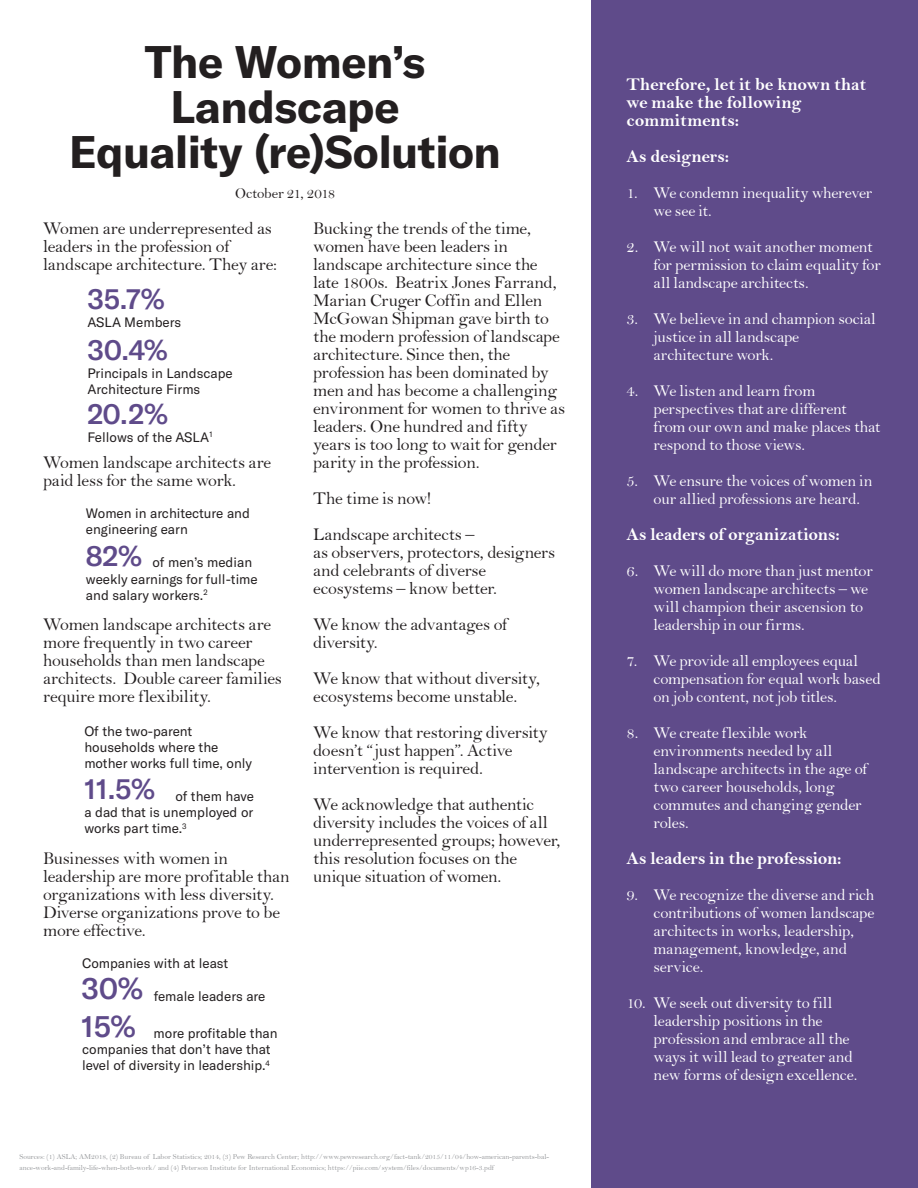
<style>
.page{position:relative;width:918px;height:1188px;background:#fff}
.page>*{position:absolute;margin:0;border:0;box-sizing:border-box;transform-origin:0 0}
.Headline_-_Half-Lett{font:700 45px/45px "GT America";letter-spacing:-.01em;color:#231f20;text-align:center}
.t1{font:500 30px "GT America";color:#5f4b8a}
.t2{font:500 28.35px "GT America";letter-spacing:-.005em;color:#5f4b8a}
.Body_Text{font:18px/18px "Bell";letter-spacing:-.015em;color:#231f20}
.Body_Text-2{font:18px/18px "Bell MT Bold";letter-spacing:-.005em;color:#fff}
.t3{font:16.5px/18px "Bell";letter-spacing:-.015em;color:#fff}
.Body_Text-3{font:15px "Bell";letter-spacing:-.01em;color:#231f20}
.t4{font:13.5px/16.2px "GT America";color:#231f20}
.t5{font:7.5px/10.8px "Bell";color:#95979a}
</style>
<div class="page">
<div style="left:592px;top:0;width:326px;height:1188px;background:#5f4b8a"></div>
<p class="Headline_-_Half-Lett" style="left:69px;top:39px;width:433px">The Women’s<br>Landscape<br>Equality (re)Solution</p>
<p class="Body_Text-3" style="left:235px;top:184px;width:102px">October 21, 2018</p>
<p class="Body_Text" style="left:43px;top:219px;width:235px">Women are underrepresented as leaders in the profession of landscape architecture. They are:</p>
<p class="t2" style="left:87px;top:282px;width:79px">35.7%</p>
<p class="t2" style="left:87px;top:333px;width:82px">30.4%</p>
<p class="t4" style="left:87px;top:314px;width:95px">ASLA Members</p>
<p class="t4" style="left:87px;top:365px;width:147px">Principals in Landscape<br>Architecture Firms</p>
<p class="t4" style="left:87px;top:429px;width:127px">Fellows of the ASLA<sup>1</sup></p>
<p class="t2" style="left:87px;top:397px;width:82px">20.2%</p>
<p class="Body_Text" style="left:43px;top:453px;width:230px">Women landscape architects are paid less for the same work.</p>
<p class="t4" style="left:86px;top:505px;width:166px">Women in architecture and engineering earn</p>
<p class="t4" style="left:86px;top:554px;width:173px;text-indent:67px">of men’s median weekly earnings for full-time and salary workers.<sup>2</sup></p>
<p class="t2" style="left:86px;top:539px;width:57px">82%</p>
<p class="Body_Text" style="left:43px;top:615px;width:240px">Women landscape architects are more frequently in two career households than men landscape architects. Double career families require more flexibility.</p>
<p class="t4" style="left:84px;top:723px;width:169px">Of the two-parent households where the mother works full time, only</p>
<p class="t4" style="left:84px;top:788px;width:171px;text-align:justify;text-indent:91px">of them have a dad that is unemployed or works part time.<sup>3</sup></p>
<p class="t2" style="left:84px;top:771px;width:72px">11.5%</p>
<p class="Body_Text" style="left:43px;top:849px;width:248px">Businesses with women in leadership are more profitable than organizations with less diversity.<br>Diverse organizations prove to be more effective.</p>
<p class="t4" style="left:82px;top:955px;width:148px">Companies with at least</p>
<p class="t1" style="left:81px;top:970px;width:63px">30%</p>
<p class="t1" style="left:81px;top:1008px;width:56px">15%</p>
<p class="t4" style="left:154px;top:988px;width:113px">female leaders are</p>
<p class="t4" style="left:82px;top:1025px;width:197px;text-indent:72px">more profitable than companies that don’t have that level of diversity in leadership.<sup>4</sup></p>
<p class="Body_Text" style="left:313px;top:219px;width:253px">Bucking the trends of the time, women have been leaders in landscape architecture since the late 1800s. Beatrix Jones Farrand,<br>Marian Cruger Coffin and Ellen<br>McGowan Shipman gave birth to the modern profession of landscape architecture. Since then, the profession has been dominated by men and has become a challenging environment for women to thrive as leaders. One hundred and fifty years is too long to wait for gender parity in the profession.</p>
<p class="Body_Text" style="left:313px;top:489px;width:119px">The time is now!</p>
<p class="Body_Text" style="left:313px;top:525px;width:244px">Landscape architects –<br>as observers, protectors, designers and celebrants of diverse ecosystems – know better.</p>
<p class="Body_Text" style="left:313px;top:615px;width:195px">We know the advantages of diversity.</p>
<p class="Body_Text" style="left:313px;top:669px;width:228px">We know that without diversity, ecosystems become unstable.</p>
<p class="Body_Text" style="left:313px;top:723px;width:236px">We know that restoring diversity doesn’t “just happen”. Active intervention is required.</p>
<p class="Body_Text" style="left:313px;top:795px;width:249px">We acknowledge that authentic diversity includes the voices of all underrepresented groups; however, this resolution focuses on the unique situation of women.</p>
<p class="t5" style="left:19px;top:1151px;width:531px">Sources: (1) ASLA; AM2018, (2) Bureau of Labor Statistics; 2014, (3) Pew Research Center; http://www.pewresearch.org/fact-tank/2015/11/04/how-american-parents-bal&shy;ance-work-and-family-life-when-both-work/ and (4) Peterson Institute for International Economics; https://piie.com/system/files/documents/wp16-3.pdf</p>
<p class="Body_Text-2" style="left:627px;top:75px;width:241px">Therefore, let it be known that we make the following commitments:</p>
<p class="Body_Text-2" style="left:627px;top:147px;width:104px">As designers:</p>
<p class="t3" style="left:654px;top:184px;width:220px;text-indent:-27px">1. We condemn inequality wherever we see it.</p>
<p class="t3" style="left:654px;top:238px;width:229px;text-indent:-27px">2. We will not wait another moment for permission to claim equality for all landscape architects.</p>
<p class="t3" style="left:654px;top:310px;width:224px;text-indent:-27px">3. We believe in and champion social justice in all landscape architecture work.</p>
<p class="t3" style="left:654px;top:382px;width:229px;text-indent:-27px">4. We listen and learn from perspectives that are different from our own and make places that respond to those views.</p>
<p class="t3" style="left:654px;top:472px;width:220px;text-indent:-27px">5. We ensure the voices of women in our allied professions are heard.</p>
<p class="Body_Text-2" style="left:627px;top:525px;width:215px">As leaders of organizations:</p>
<p class="t3" style="left:654px;top:562px;width:221px;text-indent:-27px">6. We will do more than just mentor women landscape architects – we will champion their ascension to leadership in our firms.</p>
<p class="t3" style="left:654px;top:652px;width:229px;text-indent:-27px">7. We provide all employees equal compensation for equal work based on job content, not job titles.</p>
<p class="t3" style="left:654px;top:724px;width:215px;text-indent:-27px">8. We create flexible work environments needed by all landscape architects in the age of two career households, long commutes and changing gender roles.</p>
<p class="Body_Text-2" style="left:627px;top:849px;width:217px">As leaders in the profession:</p>
<p class="t3" style="left:654px;top:886px;width:223px;text-indent:-27px">9. We recognize the diverse and rich contributions of women landscape architects in works, leadership, management, knowledge, and service.</p>
<p class="t3" style="left:654px;top:994px;width:205px;text-indent:-27px">10. We seek out diversity to fill leadership positions in the profession and embrace all the ways it will lead to greater and new forms of design excellence.</p>
</div>
